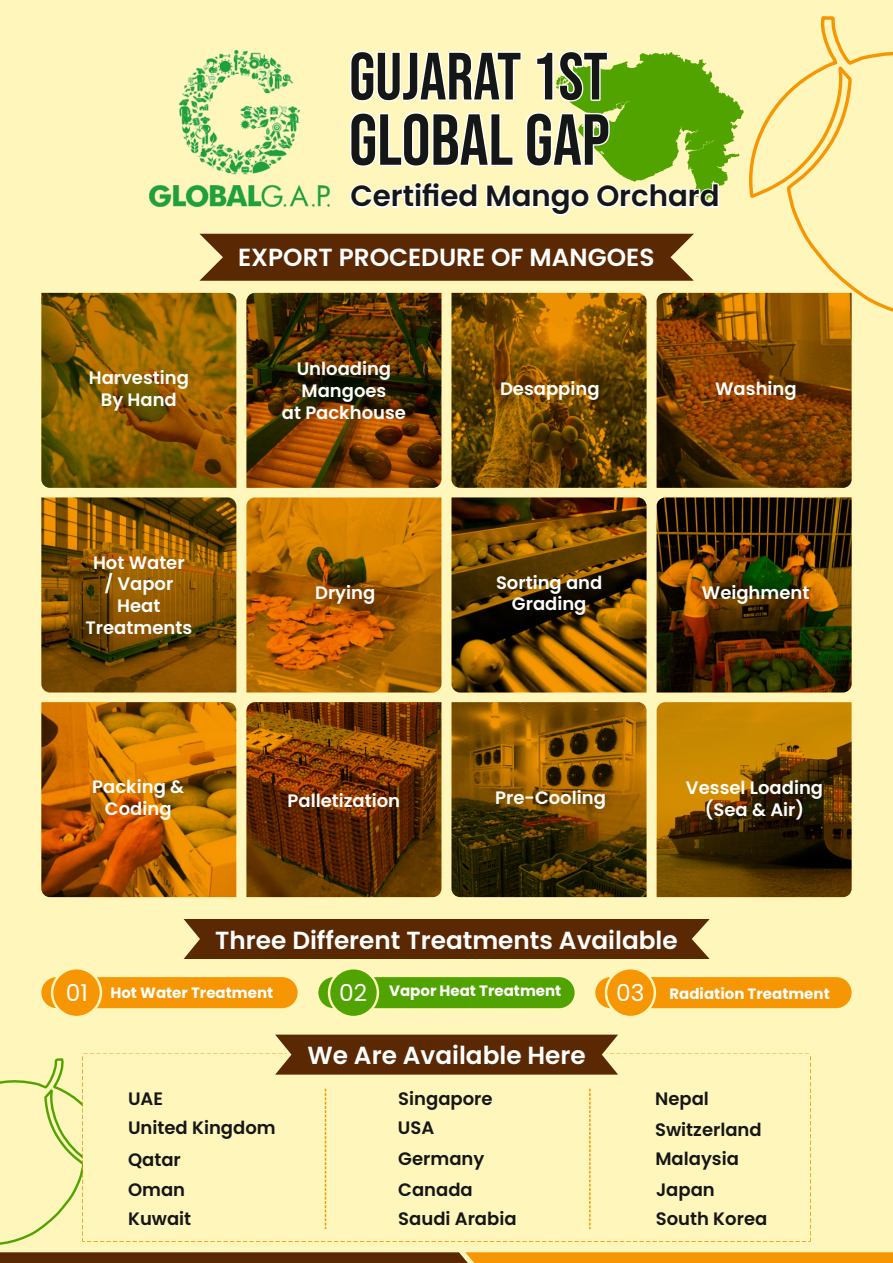
<style>
.page{position:relative;width:893px;height:1263px;background:#fff6bb}
.page>*{position:absolute;margin:0;border:0;box-sizing:border-box;transform-origin:0 0}
.t1{font:72px "Bebas Neue";color:#151616}
.t2{font:66.6px "Bebas Neue";color:#151616}
.t3{font:600 29.25px "Poppins";color:#151616}
.t4{font:600 24.75px "Poppins";color:#fff}
.t5{font:600 18px/21.8px "Poppins";color:#fff;text-align:center}
.t6{font:600 18px/29.2px "Poppins";color:#151616}
.t7{font:700 15px "Poppins";color:#fff}
.s1{font-weight:400;font-size:23.25px}
</style>
<div class="page">
<svg style="left:689px;top:16px;width:204px;height:368px"></svg>
<div style="left:184px;top:919px;width:525px;height:40px;background:#5a2803"></div>
<svg style="left:199px;top:234px;width:494px;height:47px"></svg>
<img style="left:41px;top:293px;width:195px;height:195px">
<img style="left:246px;top:293px;width:195px;height:195px">
<img style="left:452px;top:293px;width:194px;height:195px">
<img style="left:657px;top:293px;width:194px;height:195px">
<img style="left:41px;top:497px;width:195px;height:195px">
<img style="left:246px;top:497px;width:195px;height:195px">
<img style="left:452px;top:497px;width:194px;height:195px">
<img style="left:657px;top:497px;width:194px;height:195px">
<img style="left:41px;top:702px;width:195px;height:195px">
<img style="left:246px;top:702px;width:195px;height:195px">
<img style="left:452px;top:702px;width:194px;height:195px">
<img style="left:657px;top:702px;width:194px;height:195px">
<svg style="left:53px;top:969px;width:47px;height:47px"></svg>
<svg style="left:607px;top:969px;width:47px;height:47px"></svg>
<svg style="left:330px;top:969px;width:47px;height:47px"></svg>
<svg style="left:0;top:977px;width:893px;height:286px"></svg>
<svg style="left:719px;top:52px;width:25px;height:148px"></svg>
<svg style="left:350px;top:51px;width:369px;height:165px"></svg>
<img style="left:149px;top:51px;width:181px;height:155px">
<h2 class="t2" style="left:349px;top:50px;width:260px">GUJARAT 1ST</h2>
<h1 class="t1" style="left:349px;top:111px;width:262px">GLOBAL GAP</h1>
<h3 class="t3" style="left:350px;top:176px;width:371px">Certified Mango Orchard</h3>
<h3 class="t4" style="left:238px;top:240px;width:418px">EXPORT PROCEDURE OF MANGOES</h3>
<p class="t5" style="left:89px;top:367px;width:102px">Harvesting<br>By Hand</p>
<p class="t5" style="left:282px;top:358px;width:126px">Unloading<br>Mangoes<br>at Packhouse</p>
<p class="t5" style="left:500px;top:378px;width:101px">Desapping</p>
<p class="t5" style="left:715px;top:378px;width:83px">Washing</p>
<p class="t5" style="left:86px;top:551px;width:108px">Hot Water<br>/ Vapor<br>Heat<br>Treatments</p>
<p class="t5" style="left:92px;top:776px;width:93px">Packing &amp;<br>Coding</p>
<p class="t5" style="left:315px;top:582px;width:62px">Drying</p>
<p class="t5" style="left:496px;top:571px;width:108px">Sorting and<br>Grading</p>
<p class="t5" style="left:702px;top:582px;width:109px">Weighment</p>
<p class="t5" style="left:288px;top:789px;width:114px">Palletization</p>
<p class="t5" style="left:495px;top:787px;width:112px">Pre-Cooling</p>
<p class="t5" style="left:686px;top:777px;width:139px">Vessel Loading (Sea &amp; Air)</p>
<h3 class="t4" style="left:215px;top:922px;width:464px">Three Different Treatments Available</h3>
<p class="t7" style="left:66px;top:982px;width:209px"><span class="s1">01</span> Hot Water Treatment</p>
<p class="t7" style="left:339px;top:980px;width:224px"><span class="s1">02</span> Vapor Heat Treatment</p>
<p class="t7" style="left:616px;top:983px;width:215px"><span class="s1">03</span> Radiation Treatment</p>
<p class="t6" style="left:128px;top:1084px;width:149px">UAE<br>United Kingdom</p>
<p class="t6" style="left:128px;top:1145px;width:65px">Qatar<br>Oman<br>Kuwait</p>
<h3 class="t4" style="left:307px;top:1038px;width:280px">We Are Available Here</h3>
<p class="t6" style="left:398px;top:1084px;width:96px">Singapore</p>
<p class="t6" style="left:398px;top:1113px;width:38px">USA</p>
<p class="t6" style="left:398px;top:1143px;width:88px;line-height:31.2px">Germany<br>Canada</p>
<p class="t6" style="left:398px;top:1204px;width:120px">Saudi Arabia</p>
<p class="t6" style="left:655px;top:1083px;width:108px;line-height:31.3px">Nepal<br>Switzerland</p>
<p class="t6" style="left:655px;top:1143px;width:85px;line-height:31.2px">Malaysia<br>Japan</p>
<p class="t6" style="left:656px;top:1204px;width:113px">South Korea</p>
</div>
